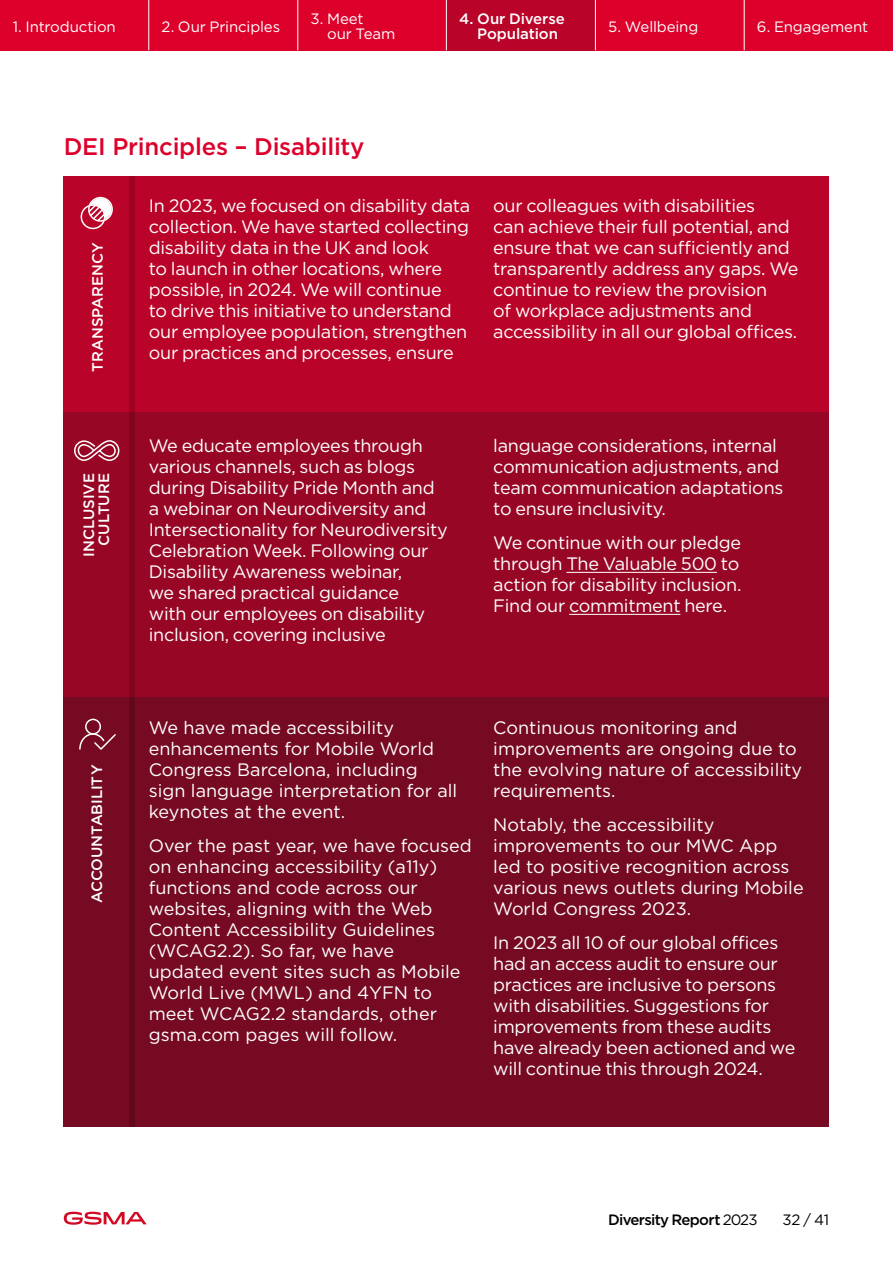
<style>
.page{position:relative;width:893px;height:1263px;background:#fff}
.page>*{position:absolute;margin:0;border:0;box-sizing:border-box;transform-origin:0 0}
.t1{font:500 24px "Gotham";letter-spacing:-.01em;color:#dc002b}
.t2{font:18px/21px "Gotham";letter-spacing:-.015em;color:#fff}
.t3{font:15px/15px "Gotham";letter-spacing:-.01em;color:#fff}
.t4{font:500 15px/15px "Gotham";letter-spacing:-.005em;color:#fff;text-align:right}
.t5{font:500 15px "Gotham";letter-spacing:-.045em;color:#000}
.t6{font:15px "Gotham";color:#000}
.s1{font-weight:400}
</style>
<div class="page">
<svg style="left:64px;top:1212px;width:83px;height:13px"></svg>
<div style="left:64px;top:176px;width:765px;height:270px;background:#ba0328"></div>
<div style="left:64px;top:412px;width:765px;height:285px;background:#970725"></div>
<div style="left:64px;top:697px;width:765px;height:430px;background:#750a22"></div>
<hr style="left:566px;top:572px;width:151px;height:1px;background:#fff">
<hr style="left:569px;top:614px;width:111px;height:1px;background:#fff">
<div style="left:81px;top:204px;width:24px;height:25px;border:2px solid #fff;border-radius:50%"></div>
<svg style="left:87px;top:196px;width:26px;height:27px"></svg>
<div style="left:85px;top:719px;width:16px;height:16px;border:2px solid #fff;border-radius:50%"></div>
<svg style="left:79px;top:732px;width:37px;height:18px"></svg>
<svg style="left:130px;top:176px;width:5px;height:951px;background:#7a051e"></svg>
<svg style="left:74px;top:440px;width:46px;height:21px"></svg>
<div style="left:0;top:0;width:893px;height:50px;background:#dc002b"></div>
<div style="left:446px;top:0;width:149px;height:50px;background:#ba0328"></div>
<hr style="left:149px;top:0;width:1px;height:50px;background:#fff">
<hr style="left:298px;top:0;width:1px;height:50px;background:#fff">
<hr style="left:446px;top:0;width:1px;height:50px;background:#fff">
<hr style="left:595px;top:0;width:1px;height:50px;background:#fff">
<hr style="left:744px;top:0;width:1px;height:50px;background:#fff">
<p class="t3" style="left:13px;top:19px;width:105px">1. Introduction</p>
<p class="t3" style="left:162px;top:19px;width:120px">2. Our Principles</p>
<p class="t3" style="left:327px;top:11px;width:70px;text-indent:-17px">3. Meet<br>our Team</p>
<p class="t4" style="left:477px;top:11px;width:89px;text-align:left;text-indent:-18px">4. Our Diverse<br>Population</p>
<p class="t3" style="left:608px;top:19px;width:92px">5. Wellbeing</p>
<p class="t3" style="left:757px;top:19px;width:113px">6. Engagement</p>
<h1 class="t1" style="left:64px;top:131px;width:302px">DEI Principles – Disability</h1>
<p class="t4" style="left:90px;top:372px;width:131px;rotate:-90deg">TRANSPARENCY</p>
<p class="t4" style="left:81px;top:556px;width:85px;rotate:-90deg">INCLUSIVE<br>CULTURE</p>
<p class="t4" style="left:89px;top:903px;width:140px;rotate:-90deg">ACCOUNTABILITY</p>
<p class="t2" style="left:149px;top:195px;width:323px">In 2023, we focused on disability data collection. We have started collecting disability data in the UK and look<br>to launch in other locations, where possible, in 2024. We will continue<br>to drive this initiative to understand our employee population, strengthen our practices and processes, ensure</p>
<p class="t2" style="left:493px;top:195px;width:307px">our colleagues with disabilities<br>can achieve their full potential, and ensure that we can sufficiently and transparently address any gaps. We continue to review the provision<br>of workplace adjustments and accessibility in all our global offices.</p>
<p class="t2" style="left:149px;top:435px;width:300px">We educate employees through various channels, such as blogs during Disability Pride Month and a webinar on Neurodiversity and<br>Intersectionality for Neurodiversity<br>Celebration Week. Following our<br>Disability Awareness webinar,<br>we shared practical guidance<br>with our employees on disability inclusion, covering inclusive</p>
<p class="t2" style="left:493px;top:435px;width:292px">language considerations, internal communication adjustments, and team communication adaptations to ensure inclusivity.</p>
<p class="t2" style="left:493px;top:532px;width:250px">We continue with our pledge through The Valuable 500 to action for disability inclusion.<br>Find our commitment here.</p>
<p class="t2" style="left:149px;top:717px;width:310px">We have made accessibility enhancements for Mobile World<br>Congress Barcelona, including sign language interpretation for all keynotes at the event.</p>
<p class="t2" style="left:149px;top:835px;width:324px">Over the past year, we have focused on enhancing accessibility (a11y) functions and code across our websites, aligning with the Web<br>Content Accessibility Guidelines (WCAG2.2). So far, we have updated event sites such as Mobile<br>World Live (MWL) and 4YFN to meet WCAG2.2 standards, other gsma.com pages will follow.</p>
<p class="t2" style="left:493px;top:717px;width:310px">Continuous monitoring and improvements are ongoing due to the evolving nature of accessibility requirements.</p>
<p class="t2" style="left:493px;top:814px;width:312px">Notably, the accessibility improvements to our MWC App led to positive recognition across various news outlets during Mobile<br>World Congress 2023.</p>
<p class="t2" style="left:493px;top:932px;width:304px">In 2023 all 10 of our global offices had an access audit to ensure our practices are inclusive to persons with disabilities. Suggestions for improvements from these audits have already been actioned and we will continue this through 2024.</p>
<p class="t5" style="left:608px;top:1210px;width:151px">Diversity Report <span class="s1">2023</span></p>
<p class="t6" style="left:782px;top:1210px;width:48px">32 / 41</p>
</div>
